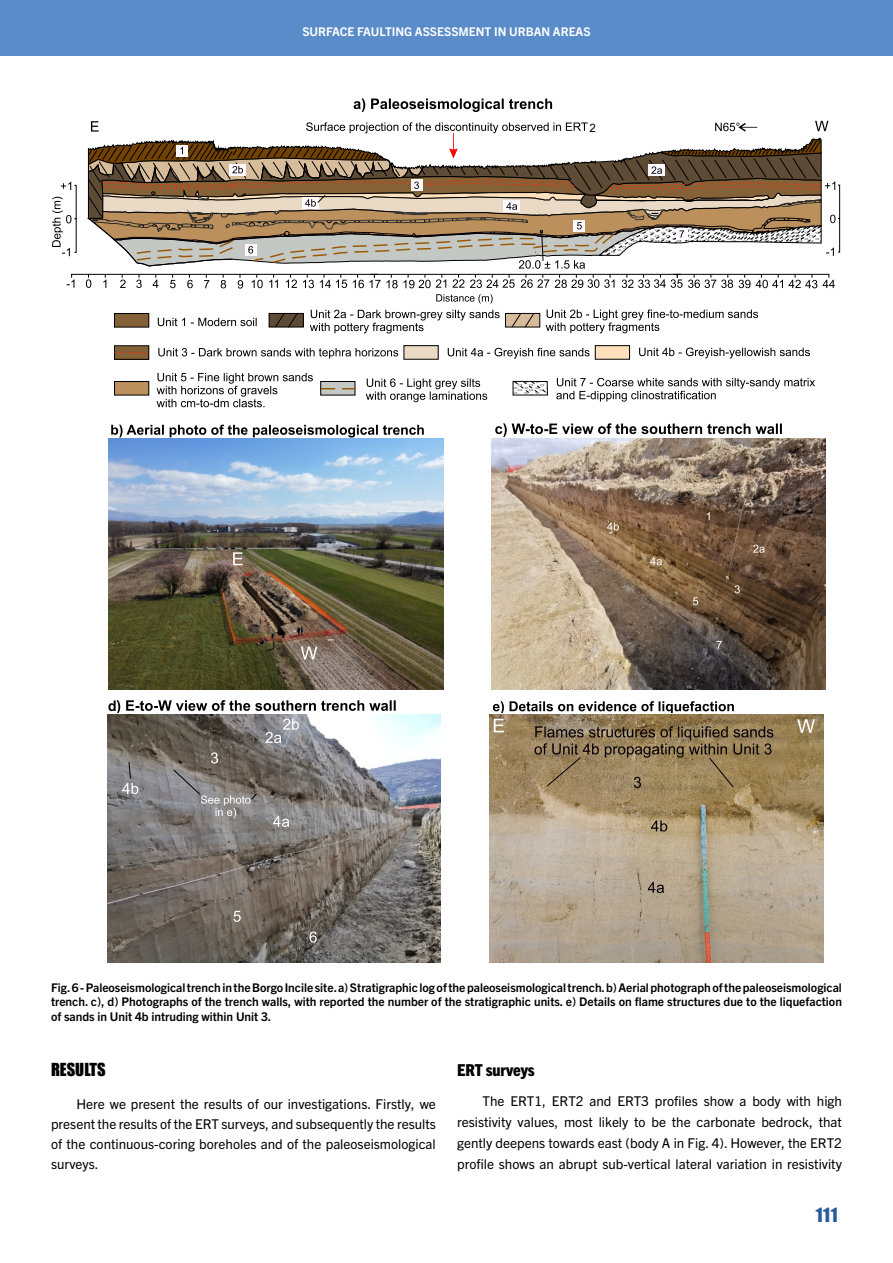
<style>
.page{position:relative;width:893px;height:1263px;background:#fff}
.page>*{position:absolute;margin:0;border:0;box-sizing:border-box;transform-origin:0 0}
.t1{font:18px "Impact";color:#275b9b}
.t2{font:800 condensed 16.5px "Trade Gothic Next LT Pro";letter-spacing:-.01em;color:#000;scale:1.06 1}
.t3{font:16.5px "Impact";color:#000}
.t4{font:700 14.7px "Helvetica Neue LT Std";color:#000;scale:.93 1}
.t5{font:13.5px/20.1px "Trade Gothic Next LT Pro";color:#000;text-align:justify}
.t6{font:700 12px/14.2px "Trade Gothic Next LT Pro";color:#000;text-align:justify}
.t7{font:700 12px "Trade Gothic Next LT Pro";color:#fff}
.t8{font:11.55px "Arial";color:#000}
</style>
<div class="page">
<div style="left:0;top:0;width:893px;height:55px;background:#5a8cc9"></div>
<div style="left:71px;top:274px;width:304px;height:4px;border:1px solid #000"></div>
<svg style="left:67px;top:279px;width:7px;height:9px"></svg>
<svg style="left:354px;top:98px;width:198px;height:14px"></svg>
<svg style="left:512px;top:380px;width:36px;height:16px"></svg>
<svg style="left:556px;top:378px;width:259px;height:24px"></svg>
<div style="left:321px;top:381px;width:34px;height:14px;background:#c3c8c4"></div>
<div style="left:320px;top:381px;width:35px;height:14px;border:1px solid #000"></div>
<svg style="left:366px;top:378px;width:121px;height:24px"></svg>
<svg style="left:321px;top:388px;width:34px;height:1px"></svg>
<div style="left:115px;top:381px;width:34px;height:14px;background:#bc905c"></div>
<div style="left:114px;top:381px;width:35px;height:14px;border:1px solid #000"></div>
<svg style="left:157px;top:373px;width:156px;height:34px"></svg>
<div style="left:404px;top:346px;width:34px;height:13px;background:#eadac5"></div>
<div style="left:403px;top:345px;width:36px;height:15px;border:1px solid #000"></div>
<svg style="left:448px;top:348px;width:142px;height:11px"></svg>
<div style="left:115px;top:346px;width:34px;height:13px;background:#856137"></div>
<div style="left:114px;top:345px;width:35px;height:15px;border:1px solid #000"></div>
<svg style="left:158px;top:348px;width:240px;height:11px"></svg>
<div style="left:595px;top:346px;width:35px;height:13px;background:#fee0bc"></div>
<div style="left:595px;top:345px;width:35px;height:15px;border:1px solid #000"></div>
<svg style="left:639px;top:348px;width:171px;height:10px"></svg>
<svg style="left:114px;top:352px;width:35px;height:1px"></svg>
<svg style="left:52px;top:197px;width:24px;height:59px"></svg>
<svg style="left:61px;top:182px;width:10px;height:8px"></svg>
<svg style="left:86px;top:121px;width:754px;height:212px"></svg>
<svg style="left:495px;top:423px;width:287px;height:14px"></svg>
<svg style="left:111px;top:425px;width:313px;height:13px"></svg>
<svg style="left:493px;top:701px;width:241px;height:12px"></svg>
<img style="left:107px;top:714px;width:333px;height:248px">
<svg style="left:309px;top:931px;width:8px;height:12px"></svg>
<svg style="left:233px;top:911px;width:8px;height:11px"></svg>
<svg style="left:273px;top:816px;width:16px;height:11px"></svg>
<svg style="left:122px;top:761px;width:16px;height:33px"></svg>
<svg style="left:107px;top:700px;width:289px;height:44px"></svg>
<img style="left:490px;top:714px;width:333px;height:248px">
<svg style="left:172px;top:752px;width:86px;height:66px;background:#807b78"></svg>
<svg style="left:648px;top:882px;width:16px;height:11px"></svg>
<svg style="left:651px;top:820px;width:16px;height:11px"></svg>
<svg style="left:534px;top:726px;width:239px;height:62px;background:#8d7855"></svg>
<svg style="left:494px;top:719px;width:10px;height:13px"></svg>
<svg style="left:797px;top:719px;width:18px;height:14px"></svg>
<img style="left:109px;top:439px;width:334px;height:250px">
<img style="left:491px;top:439px;width:335px;height:250px">
<svg style="left:786px;top:537px;width:14px;height:10px"></svg>
<svg style="left:301px;top:646px;width:16px;height:13px"></svg>
<svg style="left:233px;top:552px;width:10px;height:13px"></svg>
<svg style="left:707px;top:512px;width:3px;height:8px"></svg>
<svg style="left:753px;top:545px;width:12px;height:8px"></svg>
<svg style="left:735px;top:585px;width:5px;height:8px"></svg>
<svg style="left:650px;top:557px;width:12px;height:8px"></svg>
<svg style="left:607px;top:522px;width:12px;height:12px"></svg>
<svg style="left:693px;top:597px;width:5px;height:8px"></svg>
<svg style="left:717px;top:641px;width:5px;height:8px"></svg>
<p class="t7" style="left:302px;top:23px;width:290px">SURFACE FAULTING ASSESSMENT IN URBAN AREAS</p>
<p class="t4" style="left:108px;top:696px;width:10px">d</p>
<p class="t8" style="left:589px;top:120px;width:8px">2</p>
<p class="t6" style="left:51px;top:980px;width:792px">Fig. 6 - Paleoseismological trench in the Borgo Incile site. a) Stratigraphic log of the paleoseismological trench. b) Aerial photograph of the paleoseismological trench. c), d) Photographs of the trench walls, with reported the number of the stratigraphic units. e) Details on flame structures due to the liquefaction of sands in Unit 4b intruding within Unit 3.</p>
<p class="t3" style="left:51px;top:1057px;width:56px">RESULTS</p>
<p class="t5" style="left:51px;top:1093px;width:386px;text-indent:26px">Here we present the results of our investigations. Firstly, we present the results of the ERT surveys, and subsequently the results of the continuous-coring boreholes and of the paleoseismological surveys.</p>
<p class="t2" style="left:457px;top:1059px;width:75px">ERT surveys</p>
<p class="t5" style="left:457px;top:1089px;width:386px;line-height:21.3px;text-indent:26px">The ERT1, ERT2 and ERT3 profiles show a body with high resistivity values, most likely to be the carbonate bedrock, that gently deepens towards east (body A in Fig. 4). However, the ERT2 profile shows an abrupt sub-vertical lateral variation in resistivity</p>
<h1 class="t1" style="left:816px;top:1201px;width:24px">111</h1>
</div>
